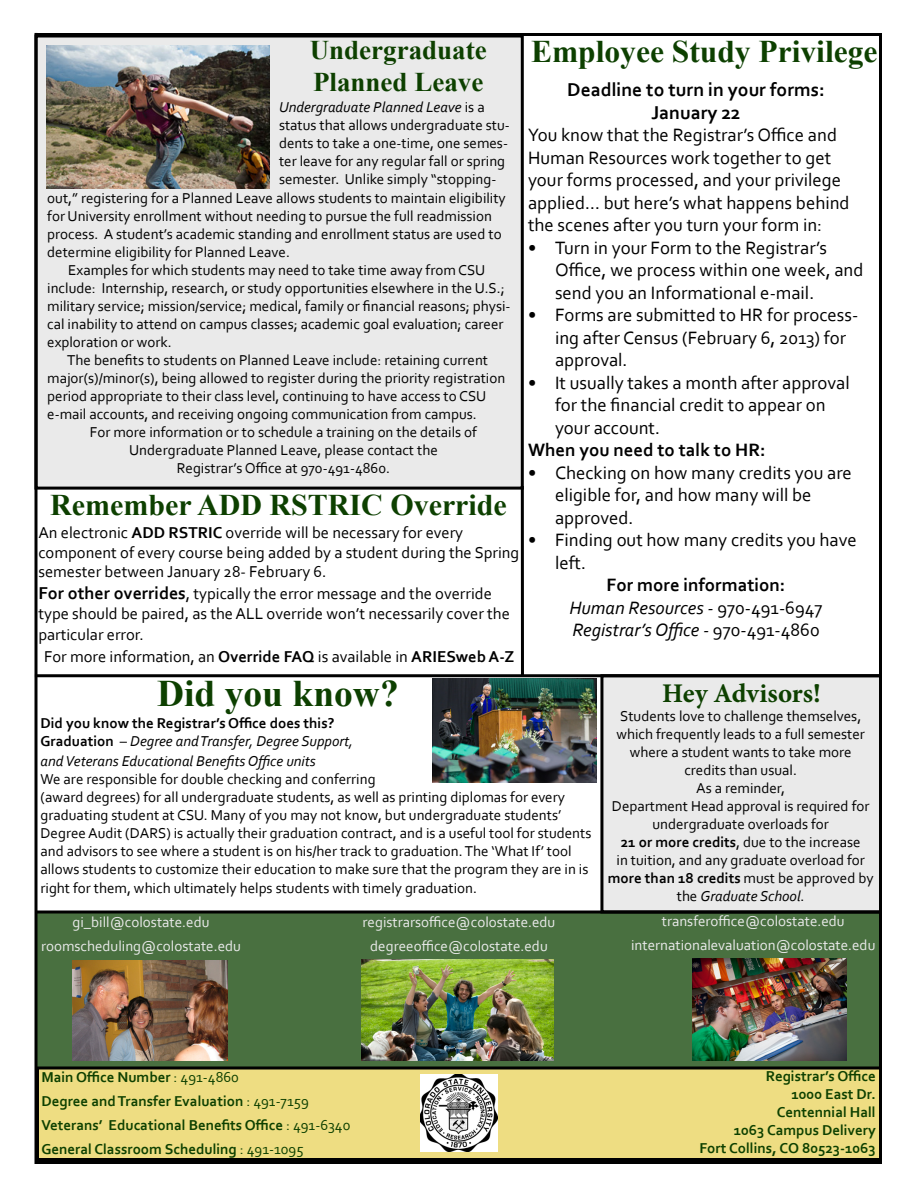
<style>
.page{position:relative;width:918px;height:1188px;background:#fff}
.page>*{position:absolute;margin:0;border:0;box-sizing:border-box;transform-origin:0 0}
.t1{font:700 37.5px "Times New Roman";color:#0d4000}
.t2{font:700 31.5px "Times New Roman";color:#0d4000}
.t3{font:700 30px "Times New Roman";color:#0d4000}
.t4{font:700 27px/32.4px "Times New Roman";color:#0d4000}
.t5{font:700 27px "Minion Pro";color:#0d4000}
.t6{font:700 19.5px/23.4px "Corbel";color:#000;text-align:center}
.t7{font:18.75px/22.5px "Corbel";color:#000}
.t8{font:italic 18.75px/22.5px "Corbel";color:#000;text-align:center}
.t9{font:700 18.75px "Corbel";color:#000}
.t10{font:16.5px/19.8px "Corbel";color:#000}
.t11{font:15px/18px "Corbel";color:#000}
.t12{font:700 15px/18px "Corbel";color:#0d4000}
.t13{font:15px/24px "Corbel";color:#eaeaea;text-align:center}
.t14{font:700 15px/18px "Corbel";color:#000}
.t15{font:italic 15px "Corbel";color:#000}
.s1{font-style:italic}
.s2{font-weight:700}
.s3{font-weight:700;font-size:18px}
.s4{font-weight:700;font-style:normal}
.s5{font-style:normal}
.s6{font-weight:400}
.s7{font-weight:400;font-style:italic}
</style>
<div class="page">
<div style="left:36px;top:913px;width:846px;height:248px;background:#497040"></div>
<div style="left:38px;top:1068px;width:842px;height:92px;background:#eedd82"></div>
<div style="left:36px;top:1066px;width:846px;height:95px;border:3px solid #000"></div>
<img style="left:420px;top:1074px;width:78px;height:77px">
<div style="left:36px;top:36px;width:486px;height:452px;background:#eaeaea"></div>
<div style="left:34px;top:34px;width:490px;height:456px;border:3px solid #000"></div>
<img style="left:693px;top:959px;width:153px;height:101px">
<img style="left:362px;top:960px;width:192px;height:101px">
<img style="left:72px;top:960px;width:156px;height:101px">
<div style="left:602px;top:676px;width:278px;height:236px;background:#eaeaea"></div>
<div style="left:600px;top:674px;width:282px;height:240px;border:3px solid #000"></div>
<svg style="left:34px;top:33px;width:4px;height:1131px;fill:#000"></svg>
<hr style="left:879px;top:33px;width:3px;height:1131px;background:#000">
<hr style="left:36px;top:33px;width:846px;height:3px;background:#000">
<hr style="left:36px;top:1161px;width:846px;height:3px;background:#000">
<hr style="left:521px;top:486px;width:3px;height:189px;background:#000">
<img style="left:46px;top:45px;width:224px;height:144px">
<img style="left:432px;top:679px;width:165px;height:104px">
<hr style="left:35px;top:674px;width:846px;height:3px;background:#000">
<svg style="left:35px;top:910px;width:844px;height:4px;fill:#000"></svg>
<h3 class="t4" style="left:310px;top:33px;width:178px">Undergraduate<br>Planned Leave</h3>
<p class="t11" style="left:279px;top:97px;width:232px"><span class="s1">Undergraduate Planned Leave</span> is a status that allows undergraduate stu&shy;dents to take a one-time, one semes&shy;ter leave for any regular fall or spring semester. Unlike simply “stopping-</p>
<p class="t11" style="left:47px;top:189px;width:460px">out,” registering for a Planned Leave allows students to maintain eligibility for University enrollment without needing to pursue the full readmission process. A student’s academic standing and enrollment status are used to determine eligibility for Planned Leave.</p>
<p class="t11" style="left:47px;top:261px;width:465px;text-indent:21px">Examples for which students may need to take time away from CSU include: Internship, research, or study opportunities elsewhere in the U.S.; military service; mission/service; medical, family or financial reasons; physi&shy;cal inability to attend on campus classes; academic goal evaluation; career exploration or work.</p>
<p class="t11" style="left:67px;top:351px;width:422px">The benefits to students on Planned Leave include: retaining current</p>
<p class="t11" style="left:47px;top:369px;width:460px">major(s)/minor(s), being allowed to register during the priority registration</p>
<p class="t11" style="left:47px;top:387px;width:441px">period appropriate to their class level, continuing to have access to CSU</p>
<p class="t11" style="left:47px;top:405px;width:431px">e-mail accounts, and receiving ongoing communication from campus.</p>
<p class="t11" style="left:90px;top:423px;width:389px">For more information or to schedule a training on the details of</p>
<p class="t11" style="left:129px;top:441px;width:310px">Undergraduate Planned Leave, please contact the</p>
<p class="t11" style="left:177px;top:459px;width:215px">Registrar’s Office at 970-491-4860.</p>
<h3 class="t3" style="left:50px;top:485px;width:458px">Remember ADD RSTRIC Override</h3>
<p class="t10" style="left:38px;top:522px;width:482px">An electronic <span class="s2">ADD RSTRIC</span> override will be necessary for every component of every course being added by a student during the Spring semester between January 28- February 6.</p>
<p class="t10" style="left:38px;top:583px;width:473px"><span class="s3">For other overrides</span>, typically the error message and the override type should be paired, as the ALL override won’t necessarily cover the</p>
<p class="t10" style="left:44px;top:624px;width:472px;line-height:21.6px;text-indent:-6px">particular error.<br>For more information, an <span class="s2">Override FAQ</span> is available in <span class="s2">ARIESweb A-Z</span></p>
<h2 class="t2" style="left:531px;top:30px;width:348px">Employee Study Privilege</h2>
<h3 class="t6" style="left:567px;top:77px;width:259px">Deadline to turn in your forms:<br>January 22</h3>
<p class="t7" style="left:528px;top:123px;width:323px">You know that the Registrar’s Office and Human Resources work together to get your forms processed, and your privilege applied... but here’s what happens behind the scenes after you turn your form in:</p>
<p class="t7" style="left:555px;top:236px;width:310px;text-indent:-27px">• Turn in your Form to the Registrar’s<br>Office, we process within one week, and send you an Informational e-mail.</p>
<p class="t7" style="left:555px;top:303px;width:305px;text-indent:-27px">• Forms are submitted to HR for process&shy;ing after Census (February 6, 2013) for approval.</p>
<p class="t7" style="left:555px;top:371px;width:296px;text-indent:-27px">• It usually takes a month after approval for the financial credit to appear on your account.</p>
<p class="t9" style="left:528px;top:439px;width:239px">When you need to talk to HR:</p>
<p class="t7" style="left:555px;top:461px;width:298px;text-indent:-27px">• Checking on how many credits you are eligible for, and how many will be approved.</p>
<p class="t7" style="left:555px;top:528px;width:303px;text-indent:-27px">• Finding out how many credits you have left.</p>
<p class="t8" style="left:569px;top:573px;width:255px"><span class="s4">For more information:<br></span>Human Resources - <span class="s5">970-491-6947<br></span>Registrar’s Office - <span class="s5">970-491-4860</span></p>
<h1 class="t1" style="left:157px;top:667px;width:243px">Did you know?</h1>
<p class="t14" style="left:40px;top:714px;width:314px">Did you know the Registrar’s Office does this?<br>Graduation <span class="s6">–</span> <span class="s7">Degree and Transfer, Degree Support,</span></p>
<p class="t15" style="left:40px;top:751px;width:277px">and Veterans Educational Benefits Office units</p>
<p class="t11" style="left:40px;top:769px;width:552px">We are responsible for double checking and conferring<br>(award degrees) for all undergraduate students, as well as printing diplomas for every graduating student at CSU. Many of you may not know, but undergraduate students’ Degree Audit (DARS) is actually their graduation contract, and is a useful tool for students and advisors to see where a student is on his/her track to graduation. The ‘What If’ tool allows students to customize their education to make sure that the program they are in is</p>
<p class="t11" style="left:40px;top:879px;width:438px">right for them, which ultimately helps students with timely graduation.</p>
<h3 class="t5" style="left:662px;top:674px;width:160px">Hey Advisors!</h3>
<p class="t11" style="left:608px;top:707px;width:267px;text-align:center">Students love to challenge themselves, which frequently leads to a full semester where a student wants to take more credits than usual.<br>As a reminder,<br>Department Head approval is required for undergraduate overloads for<br><span class="s2">21 or more credits</span>, due to the increase<br>in tuition, and any graduate overload for <span class="s2">more than 18 credits</span> must be approved by the <span class="s1">Graduate School</span>.</p>
<p class="t13" style="left:41px;top:910px;width:201px">gi_bill@colostate.edu roomscheduling@colostate.edu</p>
<p class="t13" style="left:363px;top:910px;width:194px">registrarsoffice@colostate.edu degreeoffice@colostate.edu</p>
<p class="t13" style="left:631px;top:909px;width:246px">transferoffice@colostate.edu internationalevaluation@colostate.edu</p>
<p class="t12" style="left:41px;top:1065px;width:311px;line-height:24px">Main Office Number <span class="s6">: 491-4860<br></span>Degree and Transfer Evaluation <span class="s6">: 491-7159<br></span>Veterans’ Educational Benefits Office <span class="s6">: 491-6340<br></span>General Classroom Scheduling <span class="s6">: 491-1095</span></p>
<p class="t12" style="left:699px;top:1066px;width:178px;text-align:right">Registrar’s Office<br>1000 East Dr.<br>Centennial Hall<br>1063 Campus Delivery<br>Fort Collins, CO 80523-1063</p>
</div>
